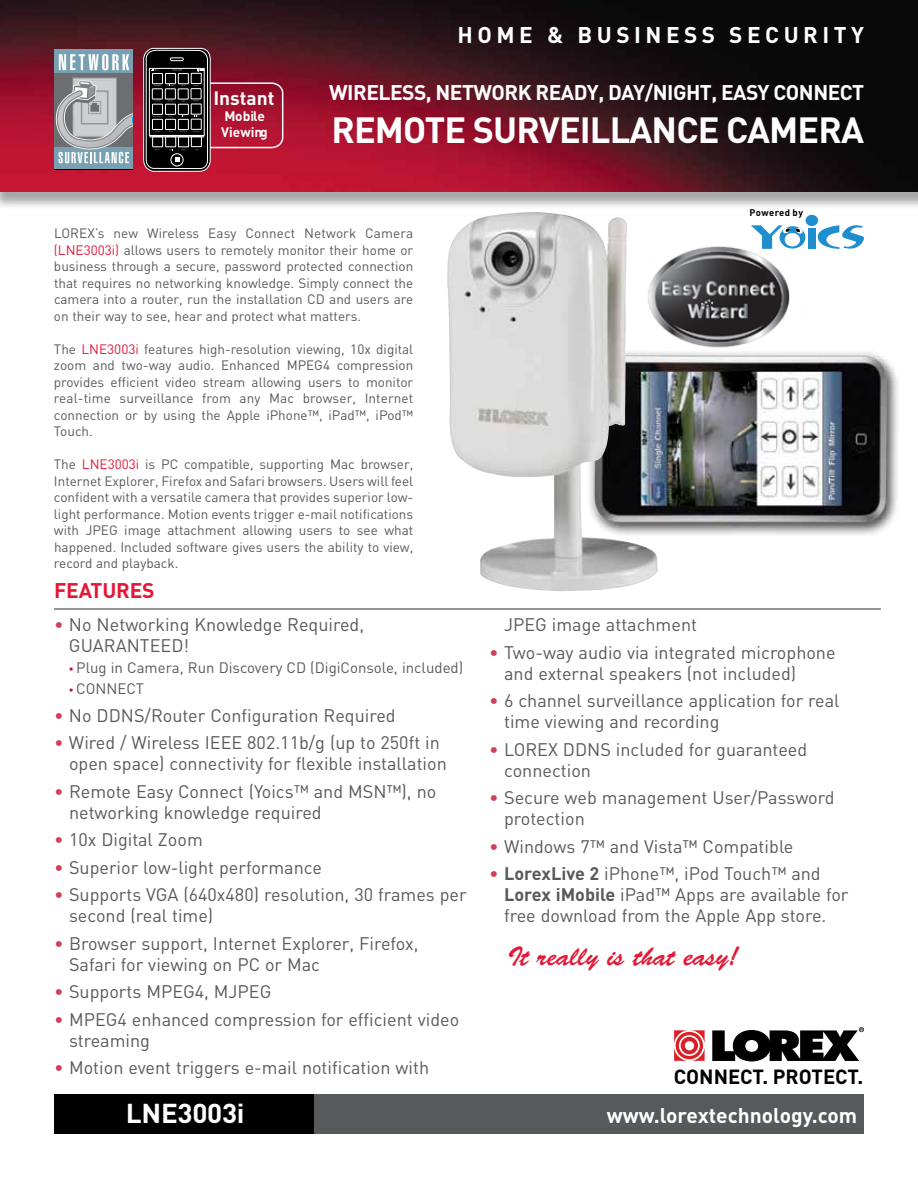
<style>
.page{position:relative;width:918px;height:1188px;background:#fff}
.page>*{position:absolute;margin:0;border:0;box-sizing:border-box;transform-origin:0 0}
.t1{font:700 36px "DIN";letter-spacing:-.025em;color:#fff}
.t2{font:27px "Brush Script Std";color:#e31837}
.t3{font:700 27px "DIN";letter-spacing:-.01em;color:#fff}
.t4{font:700 22.5px "DIN";letter-spacing:.2em;color:#fff}
.t5{font:700 21px "DIN";letter-spacing:-.02em;color:#fff}
.t6{font:700 21px "DIN";color:#fff}
.t7{font:700 21px "DIN";color:#e31837}
.t8{font:700 20.25px "DIN";color:#000}
.t9{font:700 19.2px "DIN";color:#fff}
.t10{font:18px/21px "DIN";color:#58595b}
.t11{font:15px "DIN";color:#58595b}
.t12{font:700 13.65px/16.5px "DIN";color:#fff}
.t13{font:13.5px/16.5px "DIN";color:#58595b;text-align:justify}
.t14{font:700 9.6px "DIN";letter-spacing:.045em;color:#000}
.s1{color:#e31837}
.s2{color:#d04159}
.s3{font-family:"Myriad Pro";color:#c41230}
.s4{font-weight:700}
</style>
<div class="page">
<img style="left:658px;top:352px;width:240px;height:183px">
<div style="left:0;top:0;width:918px;height:210px;background:#000;opacity:.35"></div>
<img style="left:0;top:0;width:918px;height:191px">
<img style="left:447px;top:212px;width:211px;height:379px">
<div style="left:113px;top:1094px;width:751px;height:40px;background:#58595b"></div>
<div style="left:54px;top:1094px;width:260px;height:40px;background:#000"></div>
<hr style="left:54px;top:608px;width:827px;height:2px;background:#6d6e71">
<div style="left:808px;top:228px;width:7px;height:21px;background:#1e8ece"></div>
<div style="left:806px;top:215px;width:12px;height:11px;background:#1e8ece;border-radius:50%"></div>
<svg style="left:818px;top:225px;width:46px;height:24px"></svg>
<svg style="left:751px;top:225px;width:54px;height:21px"></svg>
<svg style="left:674px;top:1030px;width:31px;height:31px"></svg>
<svg style="left:712px;top:1027px;width:152px;height:34px"></svg>
<svg style="left:143px;top:47px;width:141px;height:125px;background:#702a37"></svg>
<img style="left:637px;top:236px;width:164px;height:120px">
<div style="left:54px;top:49px;width:78px;height:120px;background:#77a1b2"></div>
<div style="left:54px;top:74px;width:78px;height:73px;background:#6d6e71"></div>
<svg style="left:59px;top:54px;width:70px;height:16px"></svg>
<svg style="left:55px;top:77px;width:77px;height:86px"></svg>
<p class="t9" style="left:213px;top:85px;width:63px">instant</p>
<p class="t12" style="left:221px;top:107px;width:48px">Mobile<br>Viewing</p>
<p class="t4" style="left:458px;top:20px;width:225px">HO ME &amp; BUSI NESS</p>
<p class="t4" style="left:729px;top:20px;width:90px">SE CURITY</p>
<p class="t5" style="left:329px;top:79px;width:405px">Wireless, Network Ready, Day/Night, EASY</p>
<p class="t5" style="left:773px;top:79px;width:92px">Conn ect</p>
<h1 class="t1" style="left:331px;top:107px;width:93px">REMOTE</h1>
<h1 class="t1" style="left:473px;top:107px;width:106px">SURVEILLA</h1>
<h1 class="t1" style="left:652px;top:107px;width:168px">NCE CAMERA</h1>
<p class="t14" style="left:749px;top:206px;width:55px">Powered by</p>
<p class="t13" style="left:54px;top:225px;width:361px">LOREX’s new Wireless Easy Connect Network Camera <span class="s1">(LNE3003i)</span> allows users to remotely monitor their home or business through a secure, password protected connection that requires no networking knowledge. Simply connect the camera into a router, run the installation CD and users are on their way to see, hear and protect what matters.</p>
<p class="t13" style="left:54px;top:340px;width:361px">The <span class="s1">LNE3003i</span> features high-resolution viewing, 10x digital zoom and two-way audio. Enhanced MPEG4 compression provides efficient video stream allowing users to monitor real-time surveillance from any Mac browser, Internet connection or by using the Apple iPhone™, iPad™, iPod™ Touch.</p>
<p class="t13" style="left:54px;top:456px;width:361px">The <span class="s1">LNE3003i</span> is PC compatible, supporting Mac browser, Internet Explorer, Firefox and Safari browsers. Users will feel confident with a versatile camera that provides superior low&shy;light performance. Motion events trigger e-mail notifications with JPEG image attachment allowing users to see what happened. Included software gives users the ability to view, record and playback.</p>
<p class="t7" style="left:54px;top:577px;width:76px">FEATURES</p>
<p class="t10" style="left:69px;top:614px;width:297px;text-indent:-15px"><span class="s2">•</span> No Networking Knowledge Required,<br>GUARANTEED!</p>
<p class="t11" style="left:69px;top:658px;width:396px"><span class="s3">•</span> Plug in Camera, Run Discovery CD (DigiConsole, included)</p>
<p class="t11" style="left:69px;top:679px;width:76px"><span class="s3">•</span> CONNECT</p>
<p class="t10" style="left:54px;top:704px;width:343px"><span class="s2">•</span> No DDNS/Router Configuration Required</p>
<p class="t10" style="left:69px;top:732px;width:379px;text-indent:-15px"><span class="s2">•</span> Wired / Wireless IEEE 802.11b/g (up to 250ft in open space) connectivity for flexible installation</p>
<p class="t10" style="left:69px;top:780px;width:369px;text-indent:-15px"><span class="s2">•</span> Remote Easy Connect (Yoics™ and MSN™), no networking knowledge required</p>
<p class="t10" style="left:54px;top:829px;width:150px"><span class="s2">•</span> 10x Digital Zoom</p>
<p class="t10" style="left:54px;top:856px;width:269px"><span class="s2">•</span> Superior low-light performance</p>
<p class="t10" style="left:69px;top:884px;width:399px;text-indent:-15px"><span class="s2">•</span> Supports VGA (640x480) resolution, 30 frames per second (real time)</p>
<p class="t10" style="left:69px;top:932px;width:351px;text-indent:-15px"><span class="s2">•</span> Browser support, Internet Explorer, Firefox,<br>Safari for viewing on PC or Mac</p>
<p class="t10" style="left:54px;top:981px;width:219px"><span class="s2">•</span> Supports MPEG4, MJPEG</p>
<p class="t10" style="left:69px;top:1008px;width:392px;text-indent:-15px"><span class="s2">•</span> MPEG4 enhanced compression for efficient video streaming</p>
<p class="t10" style="left:54px;top:1057px;width:377px"><span class="s2">•</span> Motion event triggers e-mail notification with</p>
<p class="t10" style="left:504px;top:614px;width:195px">JPEG image attachment</p>
<p class="t10" style="left:504px;top:641px;width:333px;text-indent:-15px"><span class="s2">•</span> Two-way audio via integrated microphone and external speakers (not included)</p>
<p class="t10" style="left:504px;top:690px;width:337px;text-indent:-15px"><span class="s2">•</span> 6 channel surveillance application for real time viewing and recording</p>
<p class="t10" style="left:504px;top:738px;width:305px;text-indent:-15px"><span class="s2">•</span> LOREX DDNS included for guaranteed connection</p>
<p class="t10" style="left:504px;top:787px;width:332px;text-indent:-15px"><span class="s2">•</span> Secure web management User/Password protection</p>
<p class="t10" style="left:489px;top:835px;width:306px"><span class="s2">•</span> Windows 7™ and Vista™ Compatible</p>
<p class="t10" style="left:504px;top:863px;width:346px;text-indent:-15px"><span class="s2">•</span> <span class="s4">LorexLive 2</span> iPhone™, iPod Touch™ and<br><span class="s4">Lorex iMobile</span> iPad™ Apps are available for free download from the Apple App store.</p>
<h2 class="t2" style="left:508px;top:941px;width:233px">It really is that easy!</h2>
<p class="t8" style="left:674px;top:1064px;width:125px">CONNECT. PROTE</p>
<p class="t8" style="left:835px;top:1064px;width:29px">CT.</p>
<h2 class="t3" style="left:126px;top:1096px;width:120px">LNE3003i</h2>
<p class="t6" style="left:607px;top:1102px;width:252px">www.lorextechnology.com</p>
</div>
